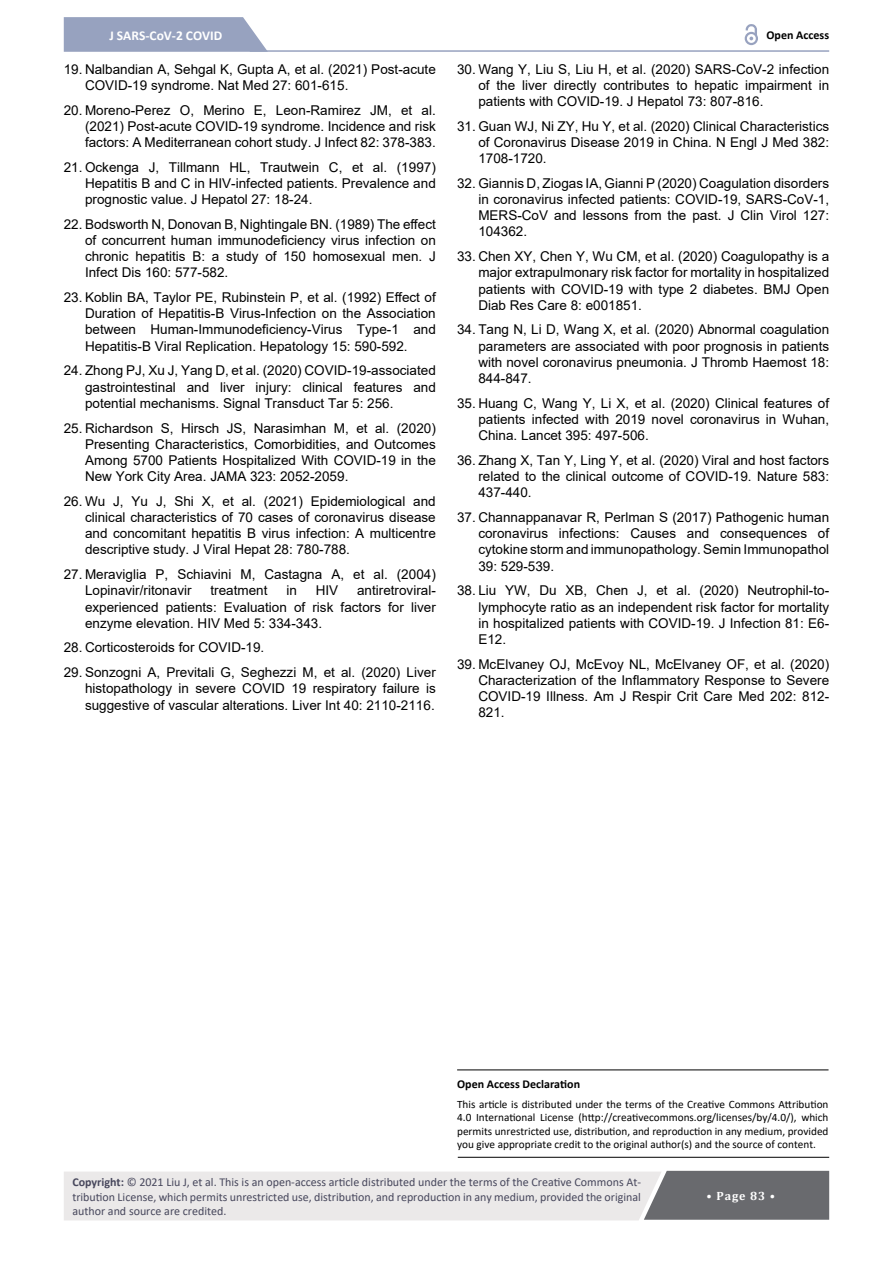
<style>
.page{position:relative;width:893px;height:1263px;background:#fff}
.page>*{position:absolute;margin:0;border:0;box-sizing:border-box;transform-origin:0 0}
.t1{font:13.5px/16.2px "Arial";color:#000;text-align:justify}
.t2{font:700 13.5px "Calibri";color:#fff}
.t3{font:12px/14.4px "Calibri";color:#47475c;text-align:justify}
.t4{font:700 12px "Calibri";color:#000}
.t5{font:700 12px "Cambria";letter-spacing:.08em;color:#fff}
.t6{font:11.25px/13.5px "Calibri";color:#000;text-align:justify}
.s1{font-weight:700}
</style>
<div class="page">
<hr style="left:250px;top:50px;width:579px;height:2px;background:#97a2bf">
<svg style="left:64px;top:17px;width:204px;height:35px;background:#9ea8c3"></svg>
<svg style="left:745px;top:32px;width:13px;height:13px"></svg>
<svg style="left:747px;top:34px;width:9px;height:9px"></svg>
<svg style="left:746px;top:24px;width:11px;height:16px"></svg>
<svg style="left:64px;top:1171px;width:765px;height:49px;background:#cecdce"></svg>
<hr style="left:458px;top:1157px;width:371px;height:1px;background:#000">
<hr style="left:457px;top:1069px;width:371px;height:1px;background:#000">
<p class="t2" style="left:109px;top:25px;width:114px">J SARS-CoV-2 COVID</p>
<p class="t4" style="left:766px;top:26px;width:64px">Open Access</p>
<p class="t1" style="left:85px;top:61px;width:352px;text-indent:-21px">19. Nalbandian A, Sehgal K, Gupta A, et al. (2021) Post-acute<br>COVID-19 syndrome. Nat Med 27: 601-615.</p>
<p class="t1" style="left:85px;top:102px;width:352px;text-indent:-21px">20. Moreno-Perez O, Merino E, Leon-Ramirez JM, et al. (2021) Post-acute COVID-19 syndrome. Incidence and risk factors: A Mediterranean cohort study. J Infect 82: 378-383.</p>
<p class="t1" style="left:85px;top:159px;width:352px;text-indent:-21px">21. Ockenga J, Tillmann HL, Trautwein C, et al. (1997)<br>Hepatitis B and C in HIV-infected patients. Prevalence and prognostic value. J Hepatol 27: 18-24.</p>
<p class="t1" style="left:85px;top:216px;width:352px;text-indent:-21px">22. Bodsworth N, Donovan B, Nightingale BN. (1989) The effect of concurrent human immunodeficiency virus infection on chronic hepatitis B: a study of 150 homosexual men. J Infect Dis 160: 577-582.</p>
<p class="t1" style="left:85px;top:289px;width:352px;text-indent:-21px">23. Koblin BA, Taylor PE, Rubinstein P, et al. (1992) Effect of Duration of Hepatitis-B Virus-Infection on the Association between Human-Immunodeficiency-Virus Type-1 and Hepatitis-B Viral Replication. Hepatology 15: 590-592.</p>
<p class="t1" style="left:85px;top:362px;width:352px;text-indent:-21px">24. Zhong PJ, Xu J, Yang D, et al. (2020) COVID-19-associated gastrointestinal and liver injury: clinical features and potential mechanisms. Signal Transduct Tar 5: 256.</p>
<p class="t1" style="left:85px;top:420px;width:352px;text-indent:-21px">25. Richardson S, Hirsch JS, Narasimhan M, et al. (2020)<br>Presenting Characteristics, Comorbidities, and Outcomes Among 5700 Patients Hospitalized With COVID-19 in the New York City Area. JAMA 323: 2052-2059.</p>
<p class="t1" style="left:85px;top:493px;width:352px;text-indent:-21px">26. Wu J, Yu J, Shi X, et al. (2021) Epidemiological and clinical characteristics of 70 cases of coronavirus disease and concomitant hepatitis B virus infection: A multicentre descriptive study. J Viral Hepat 28: 780-788.</p>
<p class="t1" style="left:85px;top:566px;width:352px;text-indent:-21px">27. Meraviglia P, Schiavini M, Castagna A, et al. (2004)<br>Lopinavir/ritonavir</p>
<p class="t1" style="left:85px;top:582px;width:352px;text-indent:272px">antiretroviral&shy;experienced patients: Evaluation of risk factors for liver enzyme elevation. HIV Med 5: 334-343.</p>
<p class="t1" style="left:64px;top:639px;width:202px">28. Corticosteroids for COVID-19.</p>
<p class="t1" style="left:85px;top:664px;width:352px;text-indent:-21px">29. Sonzogni A, Previtali G, Seghezzi M, et al. (2020) Liver histopathology in severe COVID 19 respiratory failure is suggestive of vascular alterations. Liver Int 40: 2110-2116.</p>
<p class="t1" style="left:210px;top:582px;width:59px">treatment</p>
<p class="t1" style="left:286px;top:582px;width:12px">in</p>
<p class="t1" style="left:316px;top:582px;width:24px">HIV</p>
<p class="t1" style="left:478px;top:61px;width:352px;text-indent:-21px">30. Wang Y, Liu S, Liu H, et al. (2020) SARS-CoV-2 infection of the liver directly contributes to hepatic impairment in patients with COVID-19. J Hepatol 73: 807-816.</p>
<p class="t1" style="left:478px;top:118px;width:352px;text-indent:-21px">31. Guan WJ, Ni ZY, Hu Y, et al. (2020) Clinical Characteristics of Coronavirus Disease 2019 in China. N Engl J Med 382:<br>1708-1720.</p>
<p class="t1" style="left:478px;top:175px;width:352px;text-indent:-21px">32. Giannis D, Ziogas IA, Gianni P (2020) Coagulation disorders in coronavirus infected patients: COVID-19, SARS-CoV-1, MERS-CoV and lessons from the past. J Clin Virol 127:<br>104362.</p>
<p class="t1" style="left:478px;top:248px;width:352px;text-indent:-21px">33. Chen XY, Chen Y, Wu CM, et al. (2020) Coagulopathy is a major extrapulmonary risk factor for mortality in hospitalized patients with COVID-19 with type 2 diabetes. BMJ Open Diab Res Care 8: e001851.</p>
<p class="t1" style="left:478px;top:322px;width:352px;text-indent:-21px">34. Tang N, Li D, Wang X, et al. (2020) Abnormal coagulation parameters are associated with poor prognosis in patients with novel coronavirus pneumonia. J Thromb Haemost 18:<br>844-847.</p>
<p class="t1" style="left:478px;top:395px;width:352px;text-indent:-21px">35. Huang C, Wang Y, Li X, et al. (2020) Clinical features of patients infected with 2019 novel coronavirus in Wuhan, China. Lancet 395: 497-506.</p>
<p class="t1" style="left:478px;top:452px;width:352px;text-indent:-21px">36. Zhang X, Tan Y, Ling Y, et al. (2020) Viral and host factors related to the clinical outcome of COVID-19. Nature 583:<br>437-440.</p>
<p class="t1" style="left:478px;top:509px;width:352px;text-indent:-21px">37. Channappanavar R, Perlman S (2017) Pathogenic human coronavirus infections: Causes and consequences of cytokine storm and immunopathology. Semin Immunopathol 39: 529-539.</p>
<p class="t1" style="left:478px;top:582px;width:352px;text-indent:-21px">38. Liu YW, Du XB, Chen J, et al. (2020) Neutrophil-to&shy;lymphocyte ratio as an independent risk factor for mortality in hospitalized patients with COVID-19. J Infection 81: E6- E12.</p>
<p class="t1" style="left:478px;top:656px;width:352px;text-indent:-21px">39. McElvaney OJ, McEvoy NL, McElvaney OF, et al. (2020)<br>Characterization of the Inflammatory Response to Severe COVID-19 Illness. Am J Respir Crit Care Med 202: 812- 821.</p>
<p class="t4" style="left:457px;top:1076px;width:124px">Open Access Declaration</p>
<p class="t6" style="left:457px;top:1097px;width:373px">This article is distributed under the terms of the Creative Commons Attribution 4.0 International License (http://creativecommons.org/licenses/by/4.0/), which permits unrestricted use, distribution, and reproduction in any medium, provided you give appropriate credit to the original author(s) and the source of content.</p>
<p class="t3" style="left:72px;top:1174px;width:570px"><span class="s1">Copyright:</span> © 2021 Liu J, et al. This is an open-access article distributed under the terms of the Creative Commons At&shy;tribution License, which permits unrestricted use, distribution, and reproduction in any medium, provided the original author and source are credited.</p>
<p class="t5" style="left:706px;top:1187px;width:70px">• Page 83 •</p>
</div>
